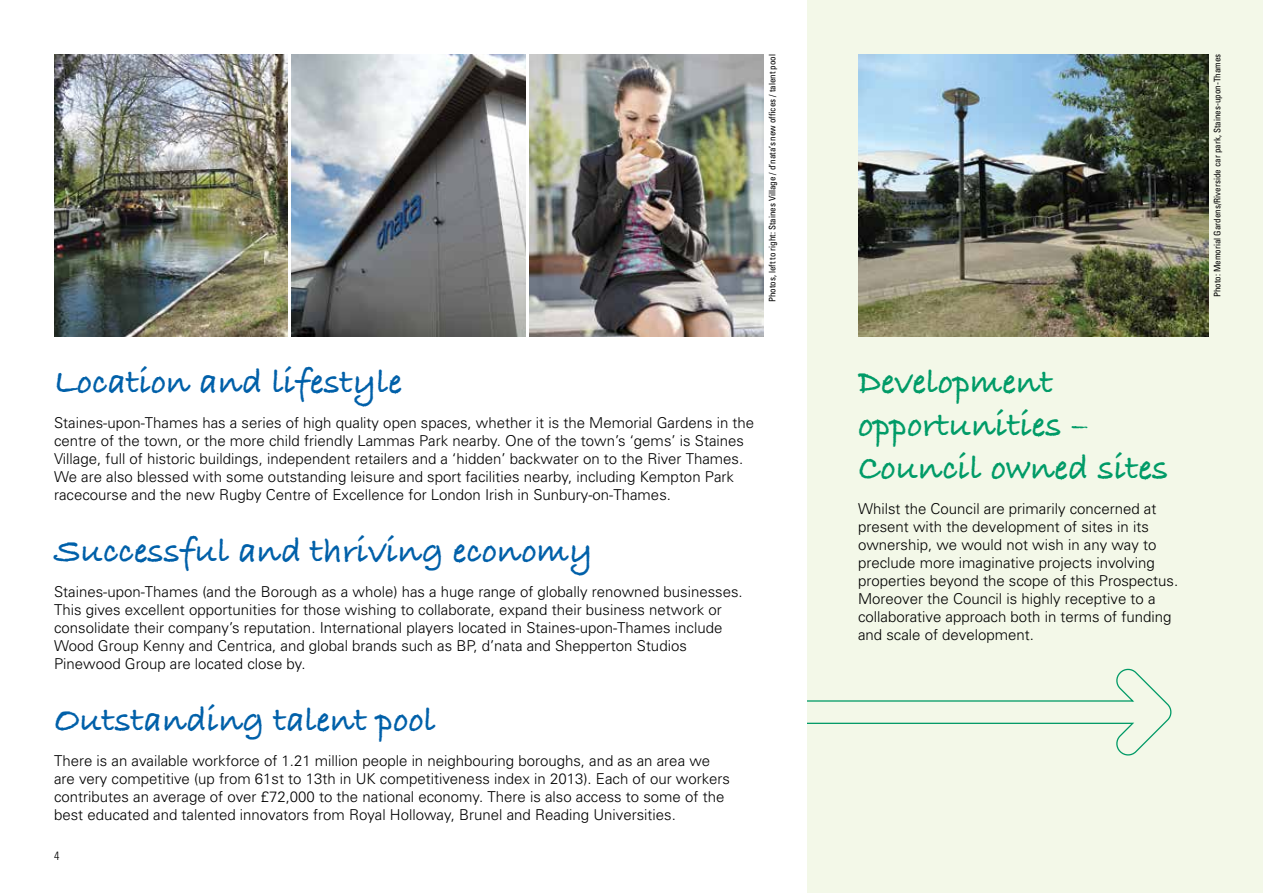
<style>
.page{position:relative;width:1263px;height:893px;background:#fff}
.page>*{position:absolute;margin:0;border:0;box-sizing:border-box;transform-origin:0 0}
.t1{font:36px "Bradley Hand ITCTT Bold";color:#0060a9}
.t2{font:36px/43.2px "Bradley Hand ITCTT Bold";color:#009b67}
.t3{font:300 15px/18px "Univers";color:#000}
.t4{font:300 condensed 12px "Univers";color:#000}
.t5{font:condensed 9px "Univers";color:#000}
</style>
<div class="page">
<div style="left:807px;top:0;width:456px;height:893px;background:#f3f8e8"></div>
<img style="left:858px;top:54px;width:351px;height:283px">
<img style="left:54px;top:54px;width:234px;height:283px">
<img style="left:292px;top:54px;width:234px;height:283px">
<img style="left:530px;top:54px;width:234px;height:283px">
<svg style="left:807px;top:668px;width:365px;height:88px"></svg>
<p class="t5" style="left:766px;top:302px;width:250px;rotate:-90deg">Photos, left to right: Staines Village / d’nata’s new offices / talent pool</p>
<h1 class="t1" style="left:54px;top:355px;width:349px">Location and lifestyle</h1>
<p class="t3" style="left:54px;top:413px;width:702px">Staines-upon-Thames has a series of high quality open spaces, whether it is the Memorial Gardens in the centre of the town, or the more child friendly Lammas Park nearby. One of the town’s ‘gems’ is Staines Village, full of historic buildings, independent retailers and a ‘hidden’ backwater on to the River Thames.<br>We are also blessed with some outstanding leisure and sport facilities nearby, including Kempton Park racecourse and the new Rugby Centre of Excellence for London Irish in Sunbury-on-Thames.</p>
<h1 class="t1" style="left:54px;top:524px;width:540px">Successful and thriving economy</h1>
<p class="t3" style="left:54px;top:582px;width:690px">Staines-upon-Thames (and the Borough as a whole) has a huge range of globally renowned businesses.<br>This gives excellent opportunities for those wishing to collaborate, expand their business network or consolidate their company’s reputation. International players located in Staines-upon-Thames include Wood Group Kenny and Centrica, and global brands such as BP, d’nata and Shepperton Studios Pinewood Group are located close by.</p>
<h1 class="t1" style="left:54px;top:693px;width:383px">Outstanding talent pool</h1>
<p class="t3" style="left:54px;top:752px;width:678px">There is an available workforce of 1.21 million people in neighbouring boroughs, and as an area we are very competitive (up from 61st to 13th in UK competitiveness index in 2013). Each of our workers contributes an average of over £72,000 to the national economy. There is also access to some of the best educated and talented innovators from Royal Holloway, Brunel and Reading Universities.</p>
<p class="t4" style="left:54px;top:848px;width:7px">4</p>
<h1 class="t2" style="left:858px;top:359px;width:312px">Development opportunities –<br>Council owned sites</h1>
<p class="t3" style="left:858px;top:500px;width:322px">Whilst the Council are primarily concerned at present with the development of sites in its ownership, we would not wish in any way to preclude more imaginative projects involving properties beyond the scope of this Prospectus.<br>Moreover the Council is highly receptive to a collaborative approach both in terms of funding and scale of development.</p>
<p class="t5" style="left:1212px;top:297px;width:245px;rotate:-90deg">Photo: Memorial Gardens/Riverside car park, Staines-upon-Thames</p>
</div>
